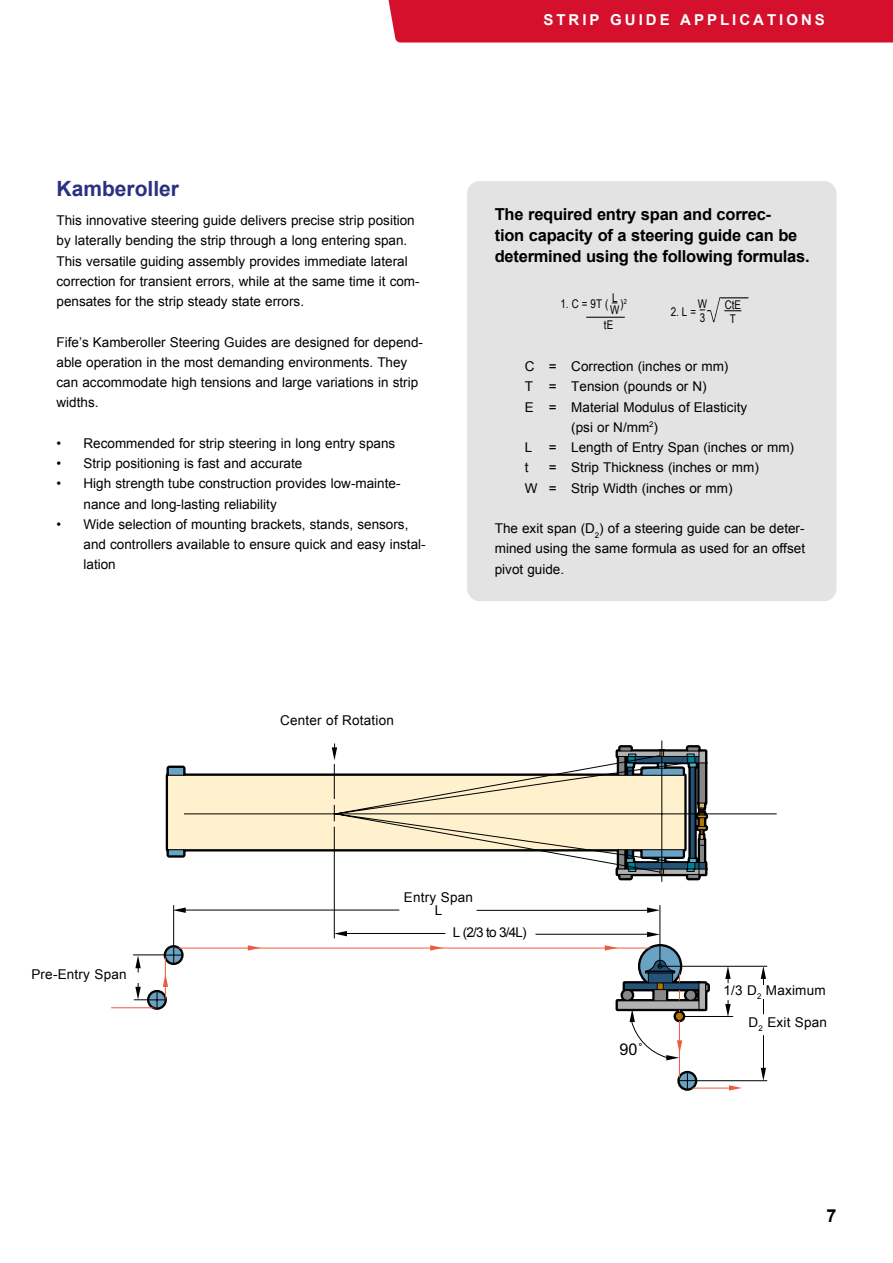
<style>
.page{position:relative;width:893px;height:1263px;background:#fff}
.page>*{position:absolute;margin:0;border:0;box-sizing:border-box;transform-origin:0 0}
.t1{font:700 21px "Arial";color:#2b3080}
.t2{font:700 18px "Arial";color:#000}
.t3{font:700 16.5px/21px "Arial";letter-spacing:-.015em;color:#000}
.t4{font:16.2px "Arial";color:#000}
.t5{font:700 15px "Arial";letter-spacing:.2em;color:#fff}
.t6{font:13.5px/20.2px "Arial";color:#000}
.t7{font:12.6px "Arial Narrow";color:#000}
.t8{font:12px/21px "Arial Narrow";color:#000}
</style>
<div class="page">
<div style="left:388px;top:0;width:505px;height:43px;background:#d5102d"></div>
<hr style="left:763px;top:978px;width:1px;height:36px;background:#000">
<div style="left:728px;top:985px;width:88px;height:13px;background:#fff"></div>
<hr style="left:691px;top:1088px;width:41px;height:1px;background:#eb5d40">
<hr style="left:111px;top:1007px;width:46px;height:1px;background:#eb5d40">
<svg style="left:148px;top:765px;width:561px;height:324px"></svg>
<svg style="left:729px;top:1085px;width:13px;height:5px"></svg>
<svg style="left:248px;top:945px;width:13px;height:5px"></svg>
<svg style="left:163px;top:974px;width:5px;height:13px"></svg>
<svg style="left:174px;top:907px;width:12px;height:6px"></svg>
<hr style="left:183px;top:910px;width:216px;height:1px;background:#000">
<hr style="left:658px;top:966px;width:109px;height:1px;background:#000">
<hr style="left:184px;top:814px;width:593px;height:1px;background:#000">
<hr style="left:662px;top:740px;width:1px;height:142px;background:#000">
<hr style="left:173px;top:905px;width:1px;height:42px;background:#000">
<hr style="left:133px;top:955px;width:32px;height:1px;background:#000">
<svg style="left:135px;top:955px;width:6px;height:17px"></svg>
<svg style="left:135px;top:983px;width:6px;height:16px"></svg>
<svg style="left:725px;top:966px;width:6px;height:17px"></svg>
<svg style="left:761px;top:966px;width:5px;height:13px"></svg>
<svg style="left:133px;top:999px;width:635px;height:82px"></svg>
<svg style="left:332px;top:743px;width:376px;height:279px"></svg>
<div style="left:467px;top:181px;width:369px;height:420px;background:#e3e3e3;border-radius:13px"></div>
<hr style="left:586px;top:317px;width:39px;height:1px;background:#000">
<img style="left:707px;top:297px;width:42px;height:26px">
<h1 class="t1" style="left:57px;top:175px;width:124px">Kamberoller</h1>
<p class="t6" style="left:57px;top:210px;width:365px">This innovative steering guide delivers precise strip position by laterally bending the strip through a long entering span.<br>This versatile guiding assembly provides immediate lateral correction for transient errors, while at the same time it com&shy;pensates for the strip steady state errors.</p>
<p class="t6" style="left:57px;top:332px;width:368px">Fife’s Kamberoller Steering Guides are designed for depend&shy;able operation in the most demanding environments. They can accommodate high tensions and large variations in strip widths.</p>
<p class="t6" style="left:57px;top:433px;width:340px">• Recommended for strip steering in long entry spans</p>
<p class="t6" style="left:57px;top:453px;width:247px">• Strip positioning is fast and accurate</p>
<p class="t6" style="left:84px;top:474px;width:319px;text-indent:-27px">• High strength tube construction provides low-mainte&shy;nance and long-lasting reliability</p>
<p class="t6" style="left:84px;top:514px;width:344px;text-indent:-27px">• Wide selection of mounting brackets, stands, sensors, and controllers available to ensure quick and easy instal&shy;lation</p>
<p class="t6" style="left:280px;top:711px;width:115px">Center of Rotation</p>
<p class="t5" style="left:543px;top:10px;width:283px">STRIP GUIDE APPLICATIONS</p>
<p class="t3" style="left:495px;top:204px;width:316px">The required entry span and correc-<br>tion capacity of a steering guide can be determined using the following formulas.</p>
<p class="t8" style="left:610px;top:294px;width:11px;line-height:10.2px">L–<br>W</p>
<p class="t8" style="left:725px;top:294px;width:18px">CtE</p>
<p class="t7" style="left:724px;top:300px;width:19px">–––</p>
<p class="t8" style="left:730px;top:307px;width:8px">T</p>
<p class="t8" style="left:698px;top:300px;width:11px;line-height:11.1px">W–<br>3</p>
<p class="t8" style="left:604px;top:293px;width:24px;text-indent:-43px">1. C = 9T ( )<sup>2 </sup>tE</p>
<p class="t8" style="left:671px;top:301px;width:27px">2. L =</p>
<p class="t6" style="left:525px;top:356px;width:205px">C = Correction (inches or mm)</p>
<p class="t6" style="left:525px;top:377px;width:183px">T = Tension (pounds or N)</p>
<p class="t6" style="left:525px;top:397px;width:224px">E = Material Modulus of Elasticity</p>
<p class="t6" style="left:571px;top:417px;width:88px">(psi or N/mm<sup>2</sup>)</p>
<p class="t6" style="left:525px;top:437px;width:271px">L = Length of Entry Span (inches or mm)</p>
<p class="t6" style="left:525px;top:458px;width:5px">t</p>
<p class="t6" style="left:525px;top:458px;width:236px;text-indent:24px">= Strip Thickness (inches or mm)<br>W = Strip Width (inches or mm)</p>
<p class="t6" style="left:495px;top:518px;width:312px;text-align:justify">The exit span (D<sub>2</sub>) of a steering guide can be deter&shy;mined using the same formula as used for an offset pivot guide.</p>
<p class="t6" style="left:31px;top:964px;width:97px">Pre-Entry Span</p>
<p class="t6" style="left:404px;top:890px;width:70px;line-height:13.5px;text-align:center">Entry Span<br>L</p>
<p class="t6" style="left:453px;top:922px;width:75px">L (2/3 to 3/4L)</p>
<p class="t4" style="left:620px;top:1039px;width:25px">90˚</p>
<p class="t6" style="left:723px;top:980px;width:104px">1/3 D<sub>2</sub> Maximum</p>
<p class="t6" style="left:748px;top:1012px;width:80px">D<sub>2</sub> Exit Span</p>
<h2 class="t2" style="left:826px;top:1204px;width:12px">7</h2>
</div>
